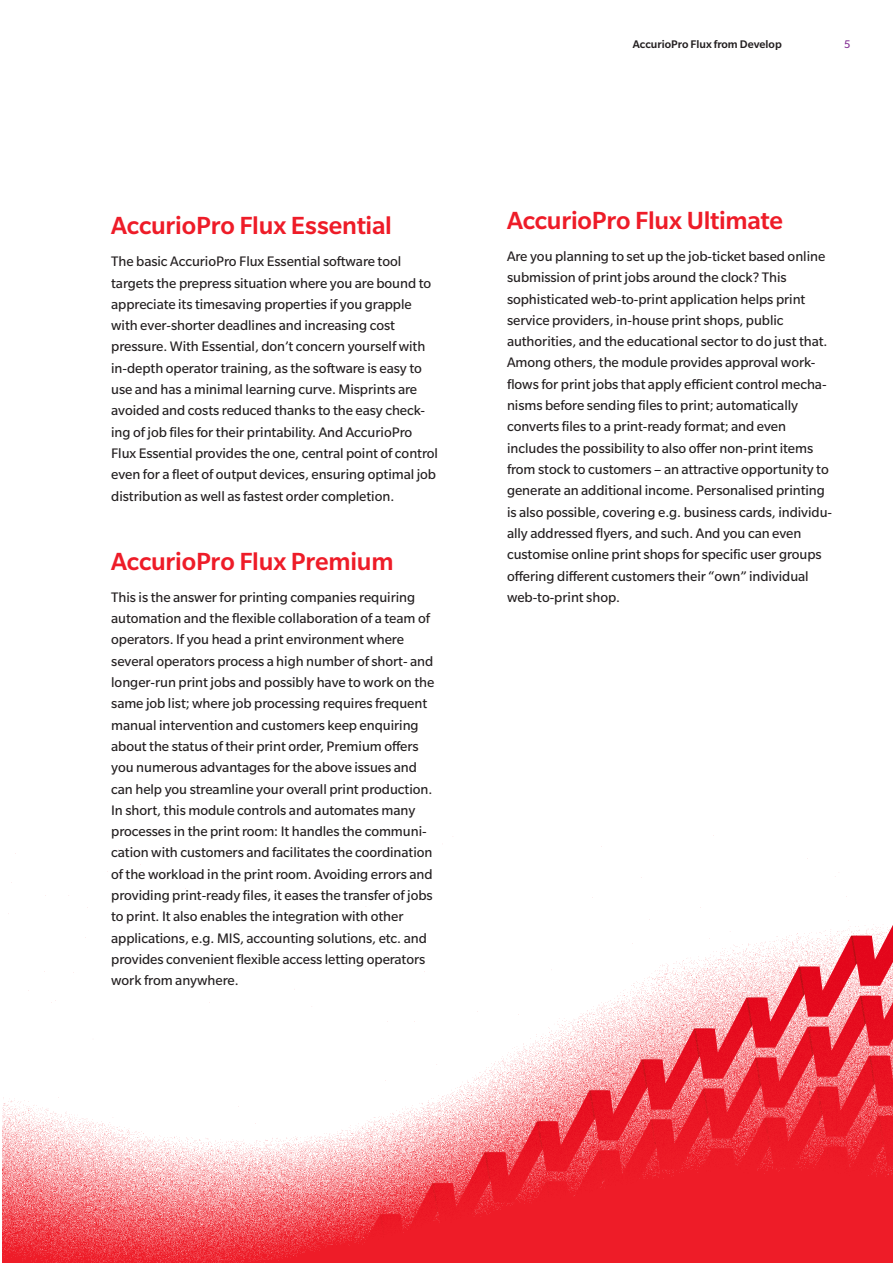
<style>
.page{position:relative;width:893px;height:1263px;background:#fff}
.page>*{position:absolute;margin:0;border:0;box-sizing:border-box;transform-origin:0 0}
.t1{font:500 27px "Slate Pro";letter-spacing:-.01em;color:#ee1c28}
.t2{font:15px/21.3px "Slate Pro";letter-spacing:-.005em;color:#231f20}
.t3{font:500 12px "Slate Pro";color:#231f20}
.t4{font:12px "Slate Pro";color:#802990}
</style>
<div class="page">
<svg style="left:3px;top:835px;width:890px;height:428px"></svg>
<h1 class="t1" style="left:111px;top:211px;width:282px">AccurioPro Flux Essential</h1>
<p class="t2" style="left:111px;top:251px;width:328px">The basic AccurioPro Flux Essential software tool targets the prepress situation where you are bound to appreciate its timesaving properties if you grapple with ever-shorter deadlines and increasing cost pressure. With Essential, don’t concern yourself with in-depth operator training, as the software is easy to use and has a minimal learning curve. Misprints are avoided and costs reduced thanks to the easy check&shy;ing of job files for their printability. And AccurioPro Flux Essential provides the one, central point of control even for a fleet of output devices, ensuring optimal job distribution as well as fastest order completion.</p>
<h1 class="t1" style="left:111px;top:547px;width:284px">AccurioPro Flux Premium</h1>
<p class="t2" style="left:111px;top:586px;width:325px">This is the answer for printing companies requiring automation and the flexible collaboration of a team of operators. If you head a print environment where several operators process a high number of short- and longer-run print jobs and possibly have to work on the same job list; where job processing requires frequent manual intervention and customers keep enquiring about the status of their print order, Premium offers you numerous advantages for the above issues and can help you streamline your overall print production.<br>In short, this module controls and automates many processes in the print room: It handles the communi&shy;cation with customers and facilitates the coordination of the workload in the print room. Avoiding errors and providing print-ready files, it eases the transfer of jobs to print. It also enables the integration with other applications, e.g. MIS, accounting solutions, etc. and provides convenient flexible access letting operators work from anywhere.</p>
<p class="t3" style="left:633px;top:38px;width:150px">AccurioPro Flux from Develop</p>
<p class="t4" style="left:844px;top:38px;width:8px">5</p>
<h1 class="t1" style="left:507px;top:206px;width:278px">AccurioPro Flux Ultimate</h1>
<p class="t2" style="left:507px;top:245px;width:327px">Are you planning to set up the job-ticket based online submission of print jobs around the clock? This sophisticated web-to-print application helps print service providers, in-house print shops, public authorities, and the educational sector to do just that.<br>Among others, the module provides approval work&shy;flows for print jobs that apply efficient control mecha&shy;nisms before sending files to print; automatically converts files to a print-ready format; and even includes the possibility to also offer non-print items from stock to customers – an attractive opportunity to generate an additional income. Personalised printing is also possible, covering e.g. business cards, individu&shy;ally addressed flyers, and such. And you can even customise online print shops for specific user groups offering different customers their “own” individual web-to-print shop.</p>
</div>
